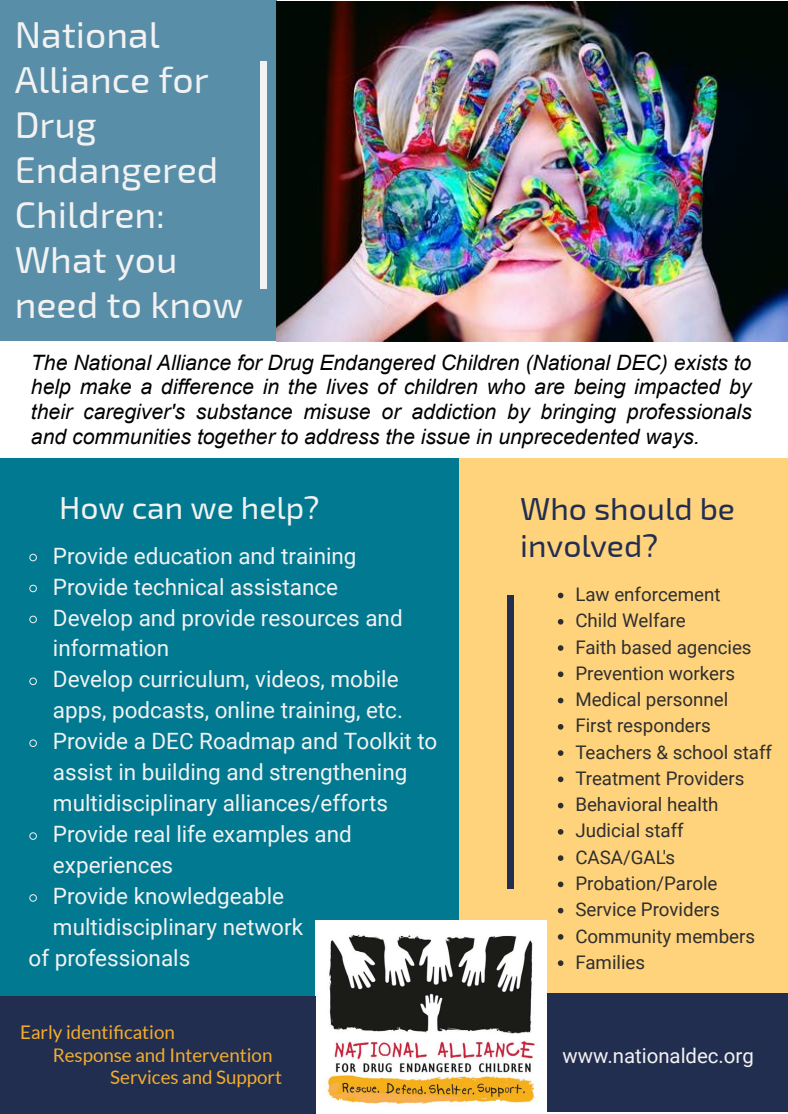
<style>
.page{position:relative;width:788px;height:1114px;background:#fff}
.page>*{position:absolute;margin:0;border:0;box-sizing:border-box;transform-origin:0 0}
.t1{font:37.5px/45px "Exo 2.0";color:#f2f2f2}
.t2{font:31.88px/37.5px "Exo 2.0";color:#222e50}
.t3{font:31.88px "Exo 2.0";color:#f2f2f2}
.t4{font:22.5px/31px "Roboto";color:#f2f2f2}
.t5{font:italic 21.12px/24.8px "Arial";color:#000;text-align:justify}
.t6{font:20.38px "Roboto";color:#f2f2f2}
.t7{font:18.75px/26.2px "Roboto";color:#2f2f30}
.t8{font:18.75px "Lato";color:#f6ae2d}
</style>
<div class="page">
<div style="left:0;top:458px;width:459px;height:539px;background:#007991"></div>
<div style="left:0;top:1px;width:277px;height:340px;background:#598ea9"></div>
<div style="left:459px;top:458px;width:329px;height:539px;background:#ffd37c"></div>
<div style="left:539px;top:993px;width:249px;height:118px;background:#222e50"></div>
<svg style="left:29px;top:553px;width:8px;height:9px"></svg>
<svg style="left:29px;top:584px;width:8px;height:9px"></svg>
<svg style="left:29px;top:615px;width:8px;height:9px"></svg>
<svg style="left:29px;top:677px;width:8px;height:9px"></svg>
<svg style="left:29px;top:739px;width:8px;height:8px"></svg>
<svg style="left:29px;top:832px;width:8px;height:8px"></svg>
<svg style="left:29px;top:894px;width:8px;height:8px"></svg>
<div style="left:260px;top:62px;width:7px;height:226px;background:#f2f2f2"></div>
<div style="left:507px;top:595px;width:6px;height:243px;background:#222e50"></div>
<div style="left:507px;top:838px;width:6px;height:50px;background:#222e50"></div>
<svg style="left:557px;top:592px;width:6px;height:6px"></svg>
<svg style="left:557px;top:619px;width:6px;height:5px"></svg>
<svg style="left:557px;top:645px;width:6px;height:6px"></svg>
<svg style="left:557px;top:671px;width:6px;height:6px"></svg>
<svg style="left:557px;top:698px;width:6px;height:5px"></svg>
<svg style="left:557px;top:724px;width:6px;height:5px"></svg>
<svg style="left:557px;top:750px;width:6px;height:6px"></svg>
<svg style="left:557px;top:776px;width:6px;height:6px"></svg>
<svg style="left:557px;top:802px;width:6px;height:6px"></svg>
<svg style="left:557px;top:829px;width:6px;height:5px"></svg>
<svg style="left:557px;top:855px;width:6px;height:6px"></svg>
<svg style="left:557px;top:881px;width:6px;height:6px"></svg>
<svg style="left:557px;top:908px;width:6px;height:5px"></svg>
<svg style="left:557px;top:934px;width:6px;height:5px"></svg>
<svg style="left:557px;top:960px;width:6px;height:6px"></svg>
<img style="left:277px;top:1px;width:511px;height:340px">
<img style="left:316px;top:920px;width:230px;height:191px">
<div style="left:0;top:996px;width:315px;height:117px;background:#222e50"></div>
<h1 class="t1" style="left:15px;top:13px;width:230px">National<br>Alliance for<br>Drug<br>Endangered<br>Children:<br>What you need to know</h1>
<p class="t5" style="left:31px;top:350px;width:722px">The National Alliance for Drug Endangered Children (National DEC) exists to help make a difference in the lives of children who are being impacted by their caregiver's substance misuse or addiction by bringing professionals and communities together to address the issue in unprecedented ways.</p>
<h2 class="t3" style="left:59px;top:489px;width:262px">How can we help?</h2>
<h2 class="t2" style="left:520px;top:490px;width:216px">Who should be involved?</h2>
<p class="t7" style="left:575px;top:581px;width:198px">Law enforcement<br>Child Welfare<br>Faith based agencies<br>Prevention workers<br>Medical personnel<br>First responders<br>Teachers &amp; school staff<br>Treatment Providers<br>Behavioral health<br>Judicial staff<br>CASA/GAL's<br>Probation/Parole<br>Service Providers<br>Community members<br>Families</p>
<p class="t4" style="left:53px;top:540px;width:386px">Provide education and training<br>Provide technical assistance<br>Develop and provide resources and information<br>Develop curriculum, videos, mobile apps, podcasts, online training, etc.<br>Provide a DEC Roadmap and Toolkit to assist in building and strengthening multidisciplinary alliances/efforts<br>Provide real life examples and experiences<br>Provide knowledgeable multidisciplinary network</p>
<p class="t4" style="left:29px;top:942px;width:163px">of professionals</p>
<p class="t8" style="left:20px;top:1022px;width:156px">Early identification</p>
<p class="t8" style="left:53px;top:1044px;width:221px">Response and Intervention</p>
<p class="t8" style="left:110px;top:1067px;width:173px">Services and Support</p>
<p class="t6" style="left:562px;top:1043px;width:193px">www.nationaldec.org</p>
</div>
